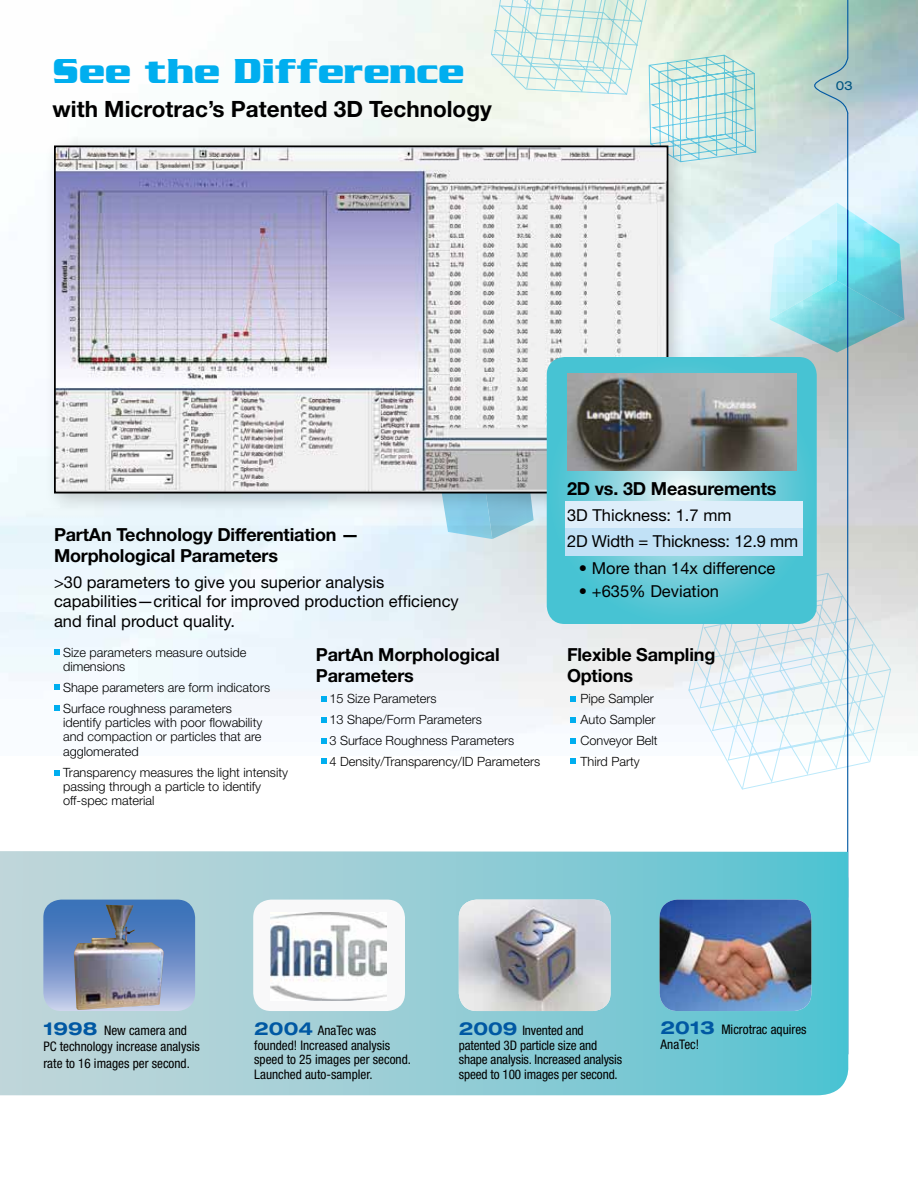
<style>
.page{position:relative;width:918px;height:1188px;background:#fff}
.page>*{position:absolute;margin:0;border:0;box-sizing:border-box;transform-origin:0 0}
.t1{font:700 37.5px "Serpentine ICG";color:#00aeef}
.t2{font:700 22.5px "Helvetica Neue";color:#000}
.t3{font:700 18px/21px "Helvetica Neue";letter-spacing:-.01em;color:#000}
.t4{font:16.5px/19.5px "Helvetica Neue";color:#000}
.t5{font:13.5px "Sans Extended Regular DTC";color:#005581}
.t6{font:condensed 13.2px/15px "Helvetica Neue";color:#000}
.t7{font:300 12.75px/21px "Helvetica Neue";color:#000}
.s1{font-weight:700;font-stretch:expanded;font-size:18px;color:#0058a3}
</style>
<div class="page">
<img style="left:0;top:0;width:918px;height:745px">
<hr style="left:847px;top:113px;width:1px;height:941px;background:#0058a3">
<hr style="left:847px;top:0;width:1px;height:58px;background:#0058a3">
<svg style="left:814px;top:57px;width:35px;height:58px;background:#a7c5c4"></svg>
<svg style="left:0;top:854px;width:849px;height:241px;background:#91cdd5"></svg>
<svg style="left:0;top:851px;width:848px;height:160px;background:#8fc7d4"></svg>
<img style="left:74px;top:905px;width:91px;height:105px">
<img style="left:459px;top:900px;width:152px;height:111px">
<div style="left:253px;top:900px;width:152px;height:111px;background:#f8f8f9;border-radius:18px"></div>
<img style="left:270px;top:912px;width:116px;height:88px">
<img style="left:660px;top:900px;width:151px;height:111px">
<svg style="left:54px;top:650px;width:5px;height:5px"></svg>
<svg style="left:54px;top:685px;width:5px;height:5px"></svg>
<svg style="left:54px;top:706px;width:5px;height:5px"></svg>
<svg style="left:54px;top:770px;width:5px;height:5px"></svg>
<svg style="left:688px;top:573px;width:203px;height:217px"></svg>
<svg style="left:491px;top:0;width:265px;height:162px"></svg>
<svg style="left:770px;top:202px;width:134px;height:151px;background:#9ddbe5"></svg>
<svg style="left:438px;top:513px;width:96px;height:26px;background:#9fd2e4"></svg>
<div style="left:43px;top:134px;width:645px;height:379px;background:#000;opacity:.2"></div>
<img style="left:57px;top:148px;width:608px;height:342px">
<div style="left:54px;top:145px;width:614px;height:348px;border:2px solid #000"></div>
<svg style="left:547px;top:357px;width:270px;height:267px;background:#62c9d7"></svg>
<img style="left:567px;top:373px;width:229px;height:98px">
<div style="left:565px;top:501px;width:237px;height:27px;background:#deeefa"></div>
<div style="left:565px;top:528px;width:237px;height:27px;background:#c1e1f6"></div>
<svg style="left:321px;top:696px;width:5px;height:6px"></svg>
<svg style="left:321px;top:717px;width:5px;height:5px"></svg>
<svg style="left:321px;top:738px;width:5px;height:5px"></svg>
<svg style="left:321px;top:759px;width:5px;height:5px"></svg>
<svg style="left:570px;top:696px;width:6px;height:6px"></svg>
<svg style="left:570px;top:717px;width:6px;height:5px"></svg>
<svg style="left:570px;top:738px;width:6px;height:5px"></svg>
<svg style="left:570px;top:759px;width:6px;height:5px"></svg>
<h1 class="t1" style="left:53px;top:49px;width:413px">See the Difference</h1>
<h2 class="t2" style="left:53px;top:95px;width:441px">with Microtrac’s Patented 3D Technology</h2>
<p class="t5" style="left:836px;top:78px;width:18px">03</p>
<h3 class="t3" style="left:54px;top:523px;width:307px">PartAn Technology Differentiation —<br>Morphological Parameters</h3>
<p class="t4" style="left:54px;top:572px;width:406px">&gt;30 parameters to give you superior analysis capabilities—critical for improved production efficiency and final product quality.</p>
<p class="t7" style="left:63px;top:645px;width:185px;line-height:14.2px">Size parameters measure outside dimensions</p>
<p class="t7" style="left:63px;top:676px;width:209px">Shape parameters are form indicators<br>Surface roughness parameters</p>
<p class="t7" style="left:63px;top:715px;width:201px;line-height:14.2px;text-align:justify">identify particles with poor flowability and compaction or particles that are agglomerated</p>
<p class="t7" style="left:63px;top:765px;width:227px;line-height:14.2px">Transparency measures the light intensity passing through a particle to identify off-spec material</p>
<h3 class="t3" style="left:316px;top:644px;width:185px">PartAn Morphological<br>Parameters</h3>
<p class="t7" style="left:329px;top:688px;width:212px">15 Size Parameters<br>13 Shape/Form Parameters<br>3 Surface Roughness Parameters<br>4 Density/Transparency/ID Parameters</p>
<h3 class="t3" style="left:567px;top:478px;width:211px">2D vs. 3D Measurements</h3>
<p class="t4" style="left:567px;top:502px;width:233px;line-height:26.2px">3D Thickness: 1.7 mm<br>2D Width = Thickness: 12.9 mm</p>
<p class="t4" style="left:579px;top:558px;width:198px">• More than 14x difference</p>
<p class="t4" style="left:579px;top:581px;width:142px">• +635% Deviation</p>
<h3 class="t3" style="left:567px;top:644px;width:150px">Flexible Sampling<br>Options</h3>
<p class="t7" style="left:581px;top:688px;width:79px">Pipe Sampler<br>Auto Sampler<br>Conveyor Belt<br>Third Party</p>
<p class="t6" style="left:254px;top:1022px;width:158px"><span class="s1">2004</span> AnaTec was founded! Increased analysis speed to 25 images per second.<br>Launched auto-sampler.</p>
<p class="t6" style="left:661px;top:1022px;width:148px"><span class="s1">2013</span> Microtrac aquires<br>AnaTec!</p>
<p class="t6" style="left:43px;top:1022px;width:158px;line-height:16.5px"><span class="s1">1998</span> New camera and<br>PC technology increase analysis rate to 16 images per second.</p>
<p class="t6" style="left:459px;top:1022px;width:165px"><span class="s1">2009</span> Invented and patented 3D particle size and shape analysis. Increased analysis speed to 100 images per second.</p>
</div>
